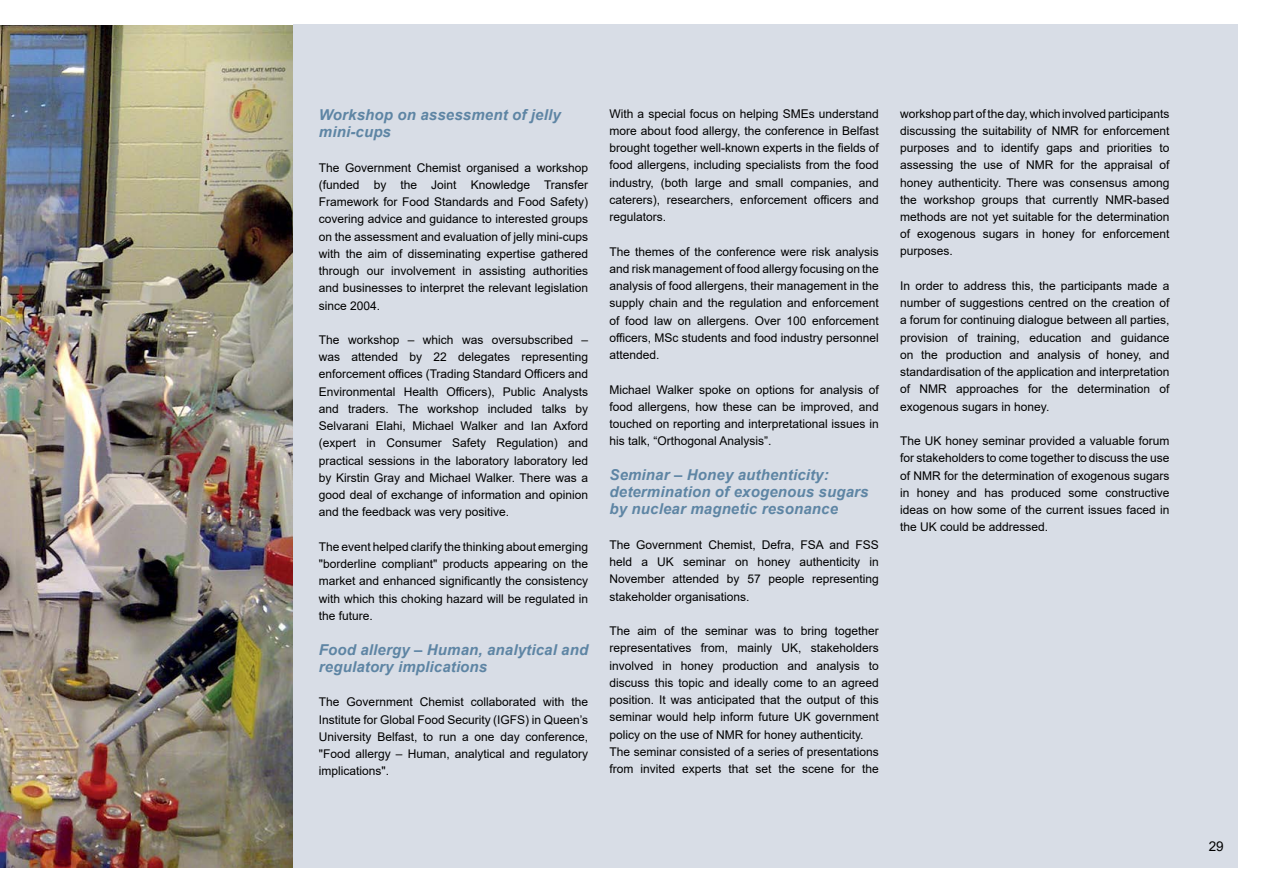
<style>
.page{position:relative;width:1263px;height:893px;background:#fff}
.page>*{position:absolute;margin:0;border:0;box-sizing:border-box;transform-origin:0 0}
.t1{font:italic 700 15px/17.2px "Arial";letter-spacing:.01em;color:#5e85a4}
.t2{font:13.5px "Arial";color:#000}
.t3{font:12px/17.2px "Arial";color:#000;text-align:justify}
</style>
<div class="page">
<img style="left:0;top:26px;width:293px;height:841px">
<div style="left:293px;top:24px;width:944px;height:843px;background:#d8dde6"></div>
<p class="t1" style="left:319px;top:106px;width:243px">Workshop on assessment of jelly mini-cups</p>
<p class="t3" style="left:319px;top:159px;width:271px">The Government Chemist organised a workshop (funded by the Joint Knowledge Transfer Framework for Food Standards and Food Safety) covering advice and guidance to interested groups on the assessment and evaluation of jelly mini-cups with the aim of disseminating expertise gathered through our involvement in assisting authorities and businesses to interpret the relevant legislation since 2004.</p>
<p class="t3" style="left:319px;top:331px;width:271px">The workshop – which was oversubscribed – was attended by 22 delegates representing enforcement offices (Trading Standard Officers and Environmental Health Officers), Public Analysts and traders. The workshop included talks by Selvarani Elahi, Michael Walker and Ian Axford (expert in Consumer Safety Regulation) and practical sessions in the laboratory laboratory led by Kirstin Gray and Michael Walker. There was a good deal of exchange of information and opinion and the feedback was very positive.</p>
<p class="t3" style="left:319px;top:538px;width:271px">The event helped clarify the thinking about emerging "borderline compliant" products appearing on the market and enhanced significantly the consistency with which this choking hazard will be regulated in the future.</p>
<p class="t1" style="left:319px;top:641px;width:271px">Food allergy – Human, analytical and regulatory implications</p>
<p class="t3" style="left:319px;top:693px;width:271px">The Government Chemist collaborated with the Institute for Global Food Security (IGFS) in Queen’s University Belfast, to run a one day conference, "Food allergy – Human, analytical and regulatory implications".</p>
<p class="t3" style="left:609px;top:105px;width:271px">With a special focus on helping SMEs understand more about food allergy, the conference in Belfast brought together well-known experts in the fields of food allergens, including specialists from the food industry, (both large and small companies, and caterers), researchers, enforcement officers and regulators.</p>
<p class="t3" style="left:609px;top:243px;width:271px">The themes of the conference were risk analysis and risk management of food allergy focusing on the analysis of food allergens, their management in the supply chain and the regulation and enforcement of food law on allergens. Over 100 enforcement officers, MSc students and food industry personnel attended.</p>
<p class="t3" style="left:609px;top:381px;width:271px">Michael Walker spoke on options for analysis of food allergens, how these can be improved, and touched on reporting and interpretational issues in his talk, “Orthogonal Analysis”.</p>
<p class="t1" style="left:609px;top:466px;width:261px">Seminar – Honey authenticity: determination of exogenous sugars by nuclear magnetic resonance</p>
<p class="t3" style="left:609px;top:536px;width:271px">The Government Chemist, Defra, FSA and FSS held a UK seminar on honey authenticity in November attended by 57 people representing stakeholder organisations.</p>
<p class="t3" style="left:609px;top:622px;width:271px;text-align:left">The aim of the seminar was to bring together representatives from, mainly UK, stakeholders involved in honey production and analysis to discuss this topic and ideally come to an agreed position. It was anticipated that the output of this seminar would help inform future UK government policy on the use of NMR for honey authenticity.<br>The seminar consisted of a series of presentations from invited experts that set the scene for the</p>
<p class="t3" style="left:900px;top:105px;width:271px">workshop part of the day, which involved participants discussing the suitability of NMR for enforcement purposes and to identify gaps and priorities to assessing the use of NMR for the appraisal of honey authenticity. There was consensus among the workshop groups that currently NMR-based methods are not yet suitable for the determination of exogenous sugars in honey for enforcement purposes.</p>
<p class="t3" style="left:900px;top:277px;width:271px">In order to address this, the participants made a number of suggestions centred on the creation of a forum for continuing dialogue between all parties, provision of training, education and guidance on the production and analysis of honey, and standardisation of the application and interpretation of NMR approaches for the determination of exogenous sugars in honey.</p>
<p class="t3" style="left:900px;top:432px;width:271px">The UK honey seminar provided a valuable forum for stakeholders to come together to discuss the use of NMR for the determination of exogenous sugars in honey and has produced some constructive ideas on how some of the current issues faced in the UK could be addressed.</p>
<p class="t2" style="left:1209px;top:837px;width:17px">29</p>
</div>
